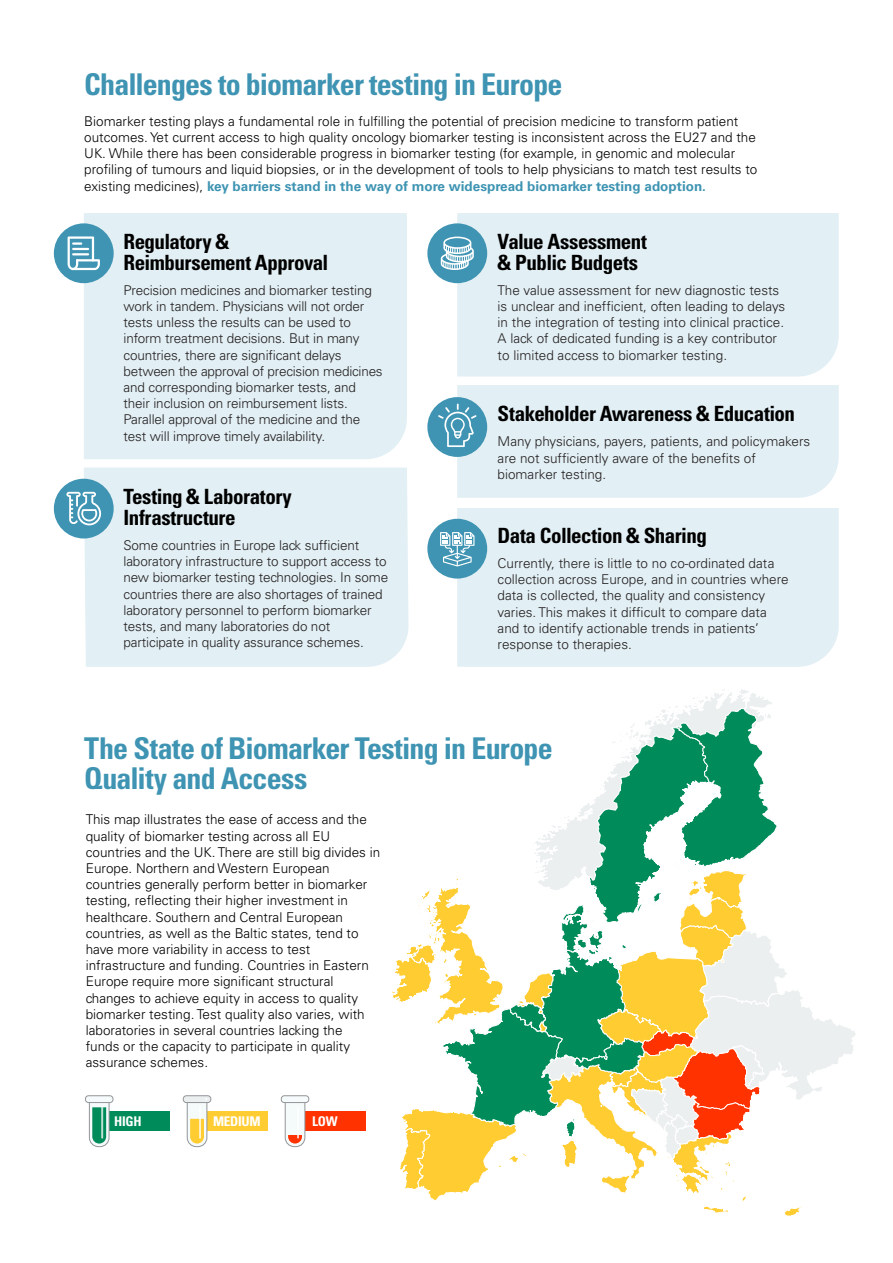
<style>
.page{position:relative;width:893px;height:1263px;background:#fff}
.page>*{position:absolute;margin:0;border:0;box-sizing:border-box;transform-origin:0 0}
.t1{font:700 condensed 30px/30px "Univers";letter-spacing:-.025em;color:#3e94b2}
.t2{font:700 condensed 21px/21px "Univers";letter-spacing:-.025em;color:#000}
.t3{font:300 13.5px/16.2px "Univers";letter-spacing:-.01em;color:#231f20}
.t4{font:300 13.5px/16.2px "Univers";color:#000}
.t5{font:700 condensed 13.35px "Univers";letter-spacing:-.025em;color:#fff}
.s1{font-weight:700;color:#3e94b2}
</style>
<div class="page">
<svg style="left:669px;top:689px;width:103px;height:19px"></svg>
<svg style="left:392px;top:708px;width:464px;height:508px"></svg>
<div style="left:84px;top:468px;width:325px;height:199px;background:#e2eff4"></div>
<div style="left:84px;top:213px;width:323px;height:246px;background:#e2eff4"></div>
<div style="left:54px;top:223px;width:60px;height:60px;background:#3e94b2;border-radius:50%"></div>
<div style="left:427px;top:397px;width:60px;height:60px;background:#3e94b2;border-radius:50%"></div>
<div style="left:457px;top:508px;width:382px;height:159px;background:#e2eff4"></div>
<div style="left:427px;top:519px;width:60px;height:60px;background:#3e94b2;border-radius:50%"></div>
<svg style="left:440px;top:532px;width:34px;height:34px"></svg>
<svg style="left:438px;top:385px;width:401px;height:113px;background:#dbebf1"></svg>
<div style="left:54px;top:479px;width:60px;height:59px;background:#3e94b2;border-radius:50%"></div>
<svg style="left:66px;top:492px;width:35px;height:33px"></svg>
<svg style="left:68px;top:236px;width:32px;height:34px"></svg>
<div style="left:457px;top:213px;width:382px;height:163px;background:#e2eff4"></div>
<div style="left:427px;top:223px;width:60px;height:60px;background:#3e94b2;border-radius:50%"></div>
<svg style="left:441px;top:237px;width:33px;height:33px"></svg>
<div style="left:109px;top:1111px;width:60px;height:20px;background:#008c5a"></div>
<div style="left:85px;top:1096px;width:28px;height:6px;background:#f5fafb;border-radius:3px"></div>
<div style="left:85px;top:1095px;width:28px;height:8px;border:1px solid #939598;border-radius:3px"></div>
<svg style="left:88px;top:1101px;width:22px;height:46px"></svg>
<div style="left:207px;top:1111px;width:60px;height:20px;background:#ffcd32"></div>
<div style="left:183px;top:1096px;width:28px;height:6px;background:#eceff0;border-radius:3px"></div>
<div style="left:183px;top:1095px;width:28px;height:8px;border:1px solid #939598;border-radius:3px"></div>
<svg style="left:186px;top:1099px;width:22px;height:48px"></svg>
<div style="left:305px;top:1111px;width:61px;height:20px;background:#ff3200"></div>
<div style="left:281px;top:1096px;width:28px;height:6px;background:#f5fafb;border-radius:3px"></div>
<div style="left:281px;top:1095px;width:28px;height:8px;border:1px solid #939598;border-radius:3px"></div>
<svg style="left:284px;top:1101px;width:22px;height:46px"></svg>
<h1 class="t1" style="left:84px;top:69px;width:480px">Challenges to biomarker testing in Europe</h1>
<p class="t4" style="left:84px;top:113px;width:675px">Biomarker testing plays a fundamental role in fulfilling the potential of precision medicine to transform patient outcomes. Yet current access to high quality oncology biomarker testing is inconsistent across the EU27 and the UK. While there has been considerable progress in biomarker testing (for example, in genomic and molecular profiling of tumours and liquid biopsies, or in the development of tools to help physicians to match test results to existing medicines), <span class="s1">key barriers stand in the way of more widespread biomarker testing adoption.</span></p>
<h2 class="t2" style="left:123px;top:230px;width:206px">Regulatory &amp;<br>Reimbursement Approval</h2>
<p class="t3" style="left:123px;top:282px;width:261px">Precision medicines and biomarker testing work in tandem. Physicians will not order tests unless the results can be used to inform treatment decisions. But in many countries, there are significant delays between the approval of precision medicines and corresponding biomarker tests, and their inclusion on reimbursement lists.<br>Parallel approval of the medicine and the test will improve timely availability.</p>
<h2 class="t2" style="left:498px;top:230px;width:151px">Value Assessment &amp; Public Budgets</h2>
<p class="t3" style="left:498px;top:282px;width:289px">The value assessment for new diagnostic tests is unclear and inefficient, often leading to delays in the integration of testing into clinical practice.<br>A lack of dedicated funding is a key contributor to limited access to biomarker testing.</p>
<h2 class="t2" style="left:498px;top:403px;width:299px">Stakeholder Awareness &amp; Education</h2>
<p class="t3" style="left:498px;top:434px;width:314px">Many physicians, payers, patients, and policymakers are not sufficiently aware of the benefits of biomarker testing.</p>
<h2 class="t2" style="left:123px;top:486px;width:170px">Testing &amp; Laboratory<br>Infrastructure</h2>
<p class="t3" style="left:123px;top:537px;width:266px">Some countries in Europe lack sufficient laboratory infrastructure to support access to new biomarker testing technologies. In some countries there are also shortages of trained laboratory personnel to perform biomarker tests, and many laboratories do not participate in quality assurance schemes.</p>
<h2 class="t2" style="left:498px;top:525px;width:211px">Data Collection &amp; Sharing</h2>
<p class="t3" style="left:498px;top:555px;width:293px">Currently, there is little to no co-ordinated data collection across Europe, and in countries where data is collected, the quality and consistency varies. This makes it difficult to compare data and to identify actionable trends in patients’ response to therapies.</p>
<h1 class="t1" style="left:84px;top:733px;width:470px">The State of Biomarker Testing in Europe<br>Quality and Access</h1>
<p class="t4" style="left:86px;top:811px;width:296px">This map illustrates the ease of access and the quality of biomarker testing across all EU countries and the UK. There are still big divides in Europe. Northern and Western European countries generally perform better in biomarker testing, reflecting their higher investment in healthcare. Southern and Central European countries, as well as the Baltic states, tend to have more variability in access to test infrastructure and funding. Countries in Eastern Europe require more significant structural changes to achieve equity in access to quality biomarker testing. Test quality also varies, with laboratories in several countries lacking the<br>funds or the capacity to participate in quality assurance schemes.</p>
<p class="t5" style="left:114px;top:1113px;width:29px">HIGH</p>
<p class="t5" style="left:213px;top:1113px;width:49px">MEDIUM</p>
<p class="t5" style="left:312px;top:1113px;width:27px">LOW</p>
</div>
